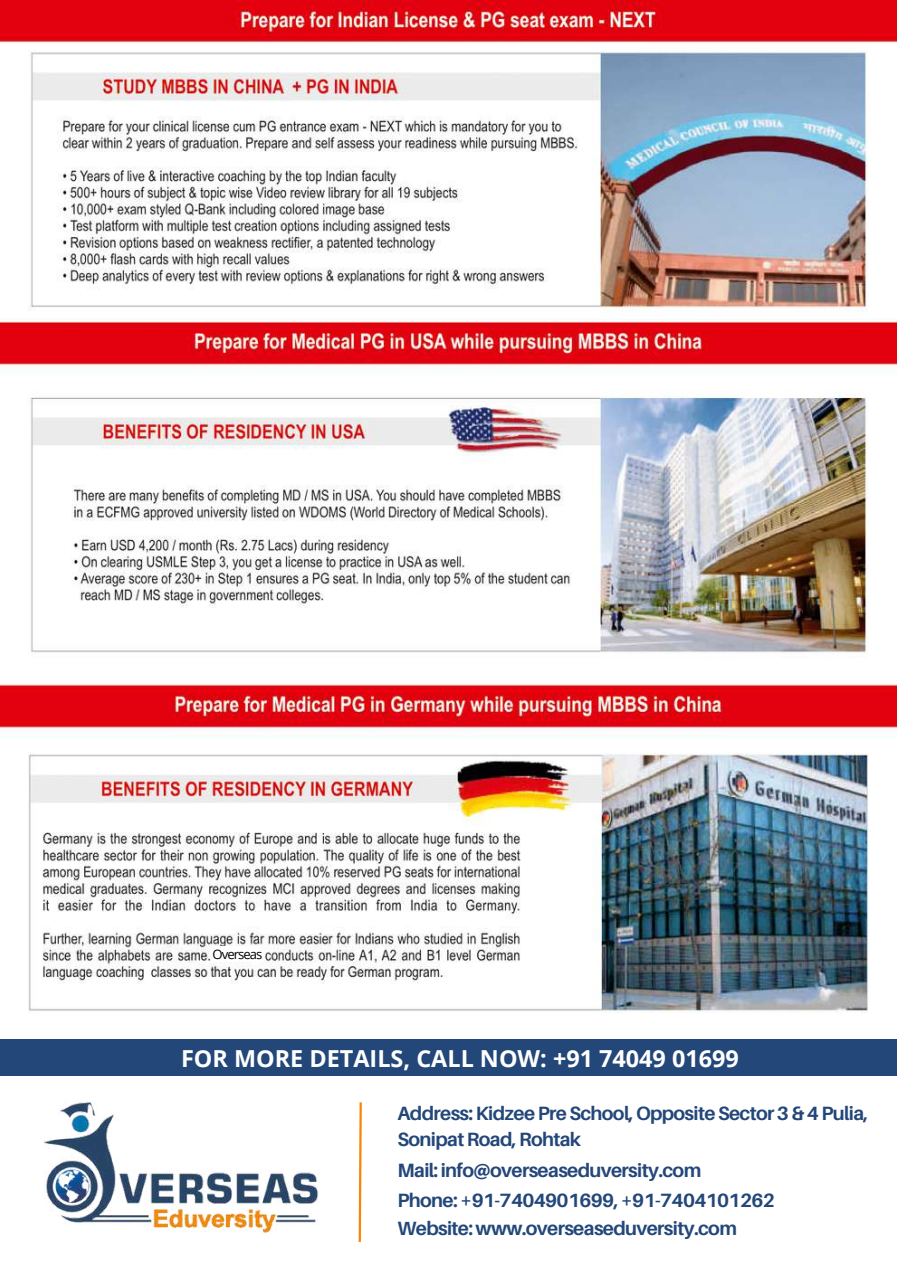
<style>
.page{position:relative;width:897px;height:1264px;background:#fff}
.page>*{position:absolute;margin:0;border:0;box-sizing:border-box;transform-origin:0 0}
.t1{font:700 23.4px "Open Sans";color:#fff}
.t2{font:700 19.2px/26px "Aileron";letter-spacing:-.03em;color:#234779}
.t3{font:13.2px "Open Sans";letter-spacing:-.07em;color:#000}
</style>
<div class="page">
<img style="left:0;top:0;width:897px;height:1013px">
<div style="left:213px;top:946px;width:47px;height:16px;background:#fff"></div>
<div style="left:0;top:1039px;width:897px;height:36px;background:#234779"></div>
<img style="left:44px;top:1101px;width:274px;height:132px">
<svg style="left:358px;top:1102px;width:4px;height:140px"></svg>
<p class="t3" style="left:212px;top:945px;width:52px">Overseas</p>
<p class="t1" style="left:181px;top:1042px;width:559px">FOR MORE DETAILS, CALL NOW: +91 74049 01699</p>
<p class="t2" style="left:397px;top:1100px;width:472px">Address: Kidzee Pre School, Opposite Sector 3 &amp; 4 Pulia,<br>Sonipat Road, Rohtak</p>
<p class="t2" style="left:397px;top:1154px;width:379px;line-height:30.2px">Mail: info@overseaseduversity.com<br>Phone: +91-7404901699, +91-7404101262</p>
<p class="t2" style="left:397px;top:1214px;width:341px">Website: www.overseaseduversity.com</p>
</div>
